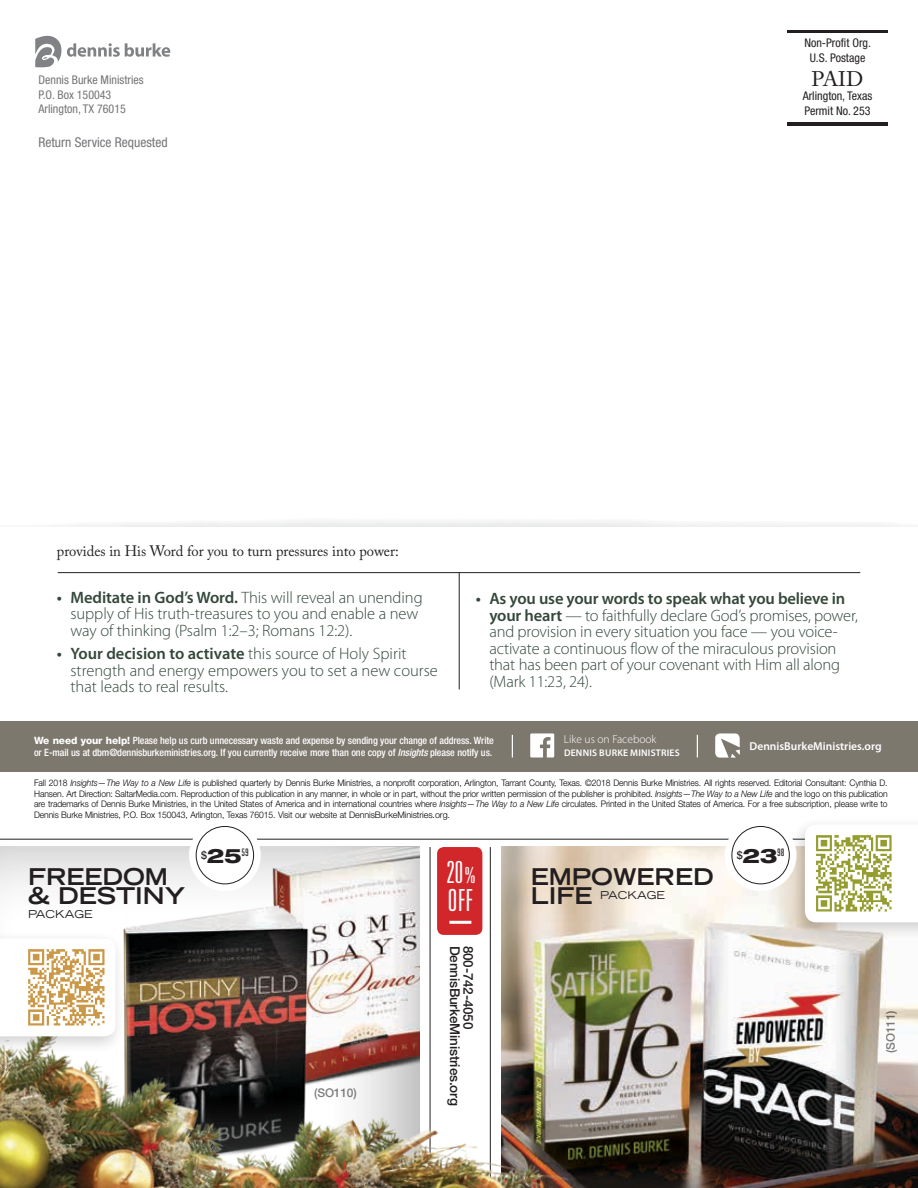
<style>
.page{position:relative;width:918px;height:1188px;background:#fff}
.page>*{position:absolute;margin:0;border:0;box-sizing:border-box;transform-origin:0 0}
.t1{font:300 ultra-condensed 30.45px/27.8px "Univers LT Std";color:#fff}
.t2{font:700 expanded 23.1px/19.6px "Trade Gothic LH";color:#231f20}
.t3{font:21px "Adobe Caslon Pro";color:#231f20}
.t4{font:800 expanded 19.95px "Helvetica Neue LT Std";color:#231f20}
.t5{font:300 16.5px/16.5px "Myriad Pro";letter-spacing:-.01em;color:#33473a}
.t6{font:15px "Adobe Caslon Pro";color:#231f20}
.t7{font:500 13.5px "Helvetica Neue LT Std";letter-spacing:-.015em;color:#231f20}
.t8{font:condensed 13.5px "Helvetica Neue LT Std";color:#747578}
.t9{font:condensed 12px/14.4px "Helvetica Neue LT Std";color:#231f20;text-align:center}
.t10{font:condensed 12px/14.4px "Helvetica Neue LT Std";color:#747578}
.t11{font:500 12px "Helvetica Neue LT Std";letter-spacing:-.015em;color:#231f20}
.t12{font:600 11.55px "Myriad Pro";color:#fff}
.t13{font:300 11.55px "Myriad Pro";color:#fff}
.t14{font:expanded 10.8px "Trade Gothic LH";color:#231f20}
.t15{font:500 condensed 10.05px/11.6px "Helvetica Neue LT Std";letter-spacing:-.01em;color:#fff}
.t16{font:600 9.6px "Myriad Pro";letter-spacing:.02em;color:#fff}
.t17{font:300 9px/10.5px "Helvetica Neue LT Std";letter-spacing:-.01em;color:#000;text-align:justify;scale:.95 1}
.s1{font-weight:600}
.s2{font-weight:800;font-stretch:normal}
.s3{font-style:italic}
.s4{font-size:22.2px}
.s5{font-weight:700;font-size:23.1px}
</style>
<div class="page">
<div style="left:0;top:846px;width:420px;height:342px;background:#231f20;opacity:.4"></div>
<svg style="left:67px;top:43px;width:103px;height:14px"></svg>
<svg style="left:35px;top:35px;width:26px;height:32px"></svg>
<hr style="left:787px;top:30px;width:101px;height:3px;background:#231f20">
<hr style="left:787px;top:122px;width:101px;height:3px;background:#231f20">
<div style="left:72px;top:521px;width:820px;height:5px;background:#f2f3f3"></div>
<div style="left:0;top:721px;width:918px;height:50px;background:#7d786e"></div>
<svg style="left:715px;top:733px;width:25px;height:25px"></svg>
<svg style="left:512px;top:735px;width:1px;height:22px"></svg>
<svg style="left:530px;top:733px;width:24px;height:24px"></svg>
<svg style="left:697px;top:735px;width:1px;height:22px"></svg>
<img style="left:250px;top:847px;width:170px;height:211px">
<img style="left:101px;top:881px;width:226px;height:71px">
<img style="left:501px;top:846px;width:417px;height:342px">
<hr style="left:0;top:839px;width:918px;height:1px;background:#231f20">
<div style="left:790px;top:817px;width:128px;height:123px;background:#231f20;opacity:.2"></div>
<svg style="left:805px;top:825px;width:113px;height:97px"></svg>
<img style="left:807px;top:827px;width:94px;height:93px">
<div style="left:189px;top:819px;width:72px;height:72px;background:#fff;border-radius:50%"></div>
<div style="left:196px;top:826px;width:58px;height:58px;border:1px solid #231f20;border-radius:50%"></div>
<hr style="left:490px;top:847px;width:1px;height:341px;background:#231f20">
<hr style="left:430px;top:847px;width:1px;height:341px;background:#231f20">
<div style="left:437px;top:847px;width:45px;height:88px;background:#d1262a;border-radius:7px"></div>
<hr style="left:449px;top:921px;width:22px;height:3px;background:#fff">
<img style="left:0;top:952px;width:357px;height:236px">
<img style="left:30px;top:1058px;width:590px;height:130px">
<div style="left:0;top:931px;width:126px;height:123px;background:#231f20;opacity:.2"></div>
<svg style="left:0;top:939px;width:115px;height:97px"></svg>
<img style="left:20px;top:941px;width:93px;height:93px">
<hr style="left:459px;top:573px;width:1px;height:116px;background:#231f20">
<hr style="left:58px;top:572px;width:802px;height:1px;background:#231f20">
<div style="left:725px;top:819px;width:72px;height:72px;background:#fff;border-radius:50%"></div>
<div style="left:731px;top:826px;width:59px;height:58px;border:1px solid #231f20;border-radius:50%"></div>
<h3 class="t10" style="left:38px;top:73px;width:107px">Dennis Burke Ministries<br>P.O. Box 150043<br>Arlington, TX 76015</h3>
<h3 class="t8" style="left:38px;top:134px;width:131px">Return Service Requested</h3>
<h3 class="t9" style="left:804px;top:36px;width:68px">Non-Profit Org.<br>U.S. Postage</h3>
<h3 class="t3" style="left:812px;top:66px;width:53px">PAID</h3>
<h3 class="t9" style="left:803px;top:89px;width:71px;text-align:left">Arlington, Texas<br>Permit No. 253</h3>
<h3 class="t6" style="left:57px;top:542px;width:344px">provides in His Word for you to turn pressures into power:</h3>
<h3 class="t5" style="left:70px;top:589px;width:354px;text-indent:-13px"><span class="s1">• Meditate in God’s Word.</span> This will reveal an unending supply of His truth-treasures to you and enable a new way of thinking (Psalm 1:2–3; Romans 12:2).</h3>
<h3 class="t5" style="left:70px;top:646px;width:369px;text-indent:-13px"><span class="s1">• Your decision to activate</span> this source of Holy Spirit strength and energy empowers you to set a new course that leads to real results.</h3>
<p class="t5" style="left:489px;top:591px;width:370px;text-indent:-13px"><span class="s1">• As you use your words to speak what you believe in your heart</span> — to faithfully declare God’s promises, power, and provision in every situation you face — you voice&shy;activate a continuous flow of the miraculous provision that has been part of your covenant with Him all along (Mark 11:23, 24).</p>
<p class="t13" style="left:564px;top:733px;width:94px">Like us on Facebook</p>
<p class="t16" style="left:564px;top:747px;width:117px">DENNIS BURKE MINISTRIES</p>
<p class="t15" style="left:34px;top:735px;width:461px"><span class="s2">We need your help!</span> Please help us curb unnecessary waste and expense by sending your change of address. Write or E-mail us at dbm@dennisburkeministries.org. If you currently receive more than one copy of <span class="s3">Insights</span> please notify us.</p>
<p class="t12" style="left:750px;top:739px;width:134px">DennisBurkeMinistries.org</p>
<p class="t17" style="left:34px;top:778px;width:900px">Fall 2018 <span class="s3">Insights—The Way to a New Life</span> is published quarterly by Dennis Burke Ministries, a nonprofit corporation, Arlington, Tarrant County, Texas. ©2018 Dennis Burke Ministries. All rights reserved. Editorial Consultant: Cynthia D.<br>Hansen. Art Direction: SaltarMedia.com. Reproduction of this publication in any manner, in whole or in part, without the prior written permission of the publisher is prohibited. <span class="s3">Insights—The Way to a New Life</span> and the logo on this publication are trademarks of Dennis Burke Ministries, in the United States of America and in international countries where <span class="s3">Insights—The Way to a New Life</span> circulates. Printed in the United States of America. For a free subscription, please write to Dennis Burke Ministries, P.O. Box 150043, Arlington, Texas 76015. Visit our website at DennisBurkeMinistries.org.</p>
<h2 class="t2" style="left:28px;top:866px;width:159px">FREEDOM &amp; DESTINY</h2>
<p class="t14" style="left:28px;top:907px;width:66px">PACKAGE</p>
<h3 class="t4" style="left:201px;top:843px;width:49px"><sup>$</sup>25<sup>59</sup></h3>
<h3 class="t11" style="left:314px;top:1086px;width:44px">(SO110)</h3>
<h1 class="t1" style="left:446px;top:858px;width:30px">20<span class="s4">%<br></span>OFF</h1>
<h3 class="t7" style="left:463px;top:946px;width:161px;rotate:90deg">DennisBurkeMinistries.org</h3>
<h3 class="t7" style="left:476px;top:946px;width:85px;rotate:90deg">800-742-4050</h3>
<h2 class="t2" style="left:531px;top:866px;width:184px">EMPOWERED</h2>
<p class="t14" style="left:531px;top:888px;width:135px"><span class="s5">LIFE</span> PACKAGE</p>
<h3 class="t4" style="left:737px;top:843px;width:49px"><sup>$</sup>23<sup>98</sup></h3>
<h3 class="t11" style="left:883px;top:1053px;width:44px;rotate:-90deg">(SO111)</h3>
</div>
